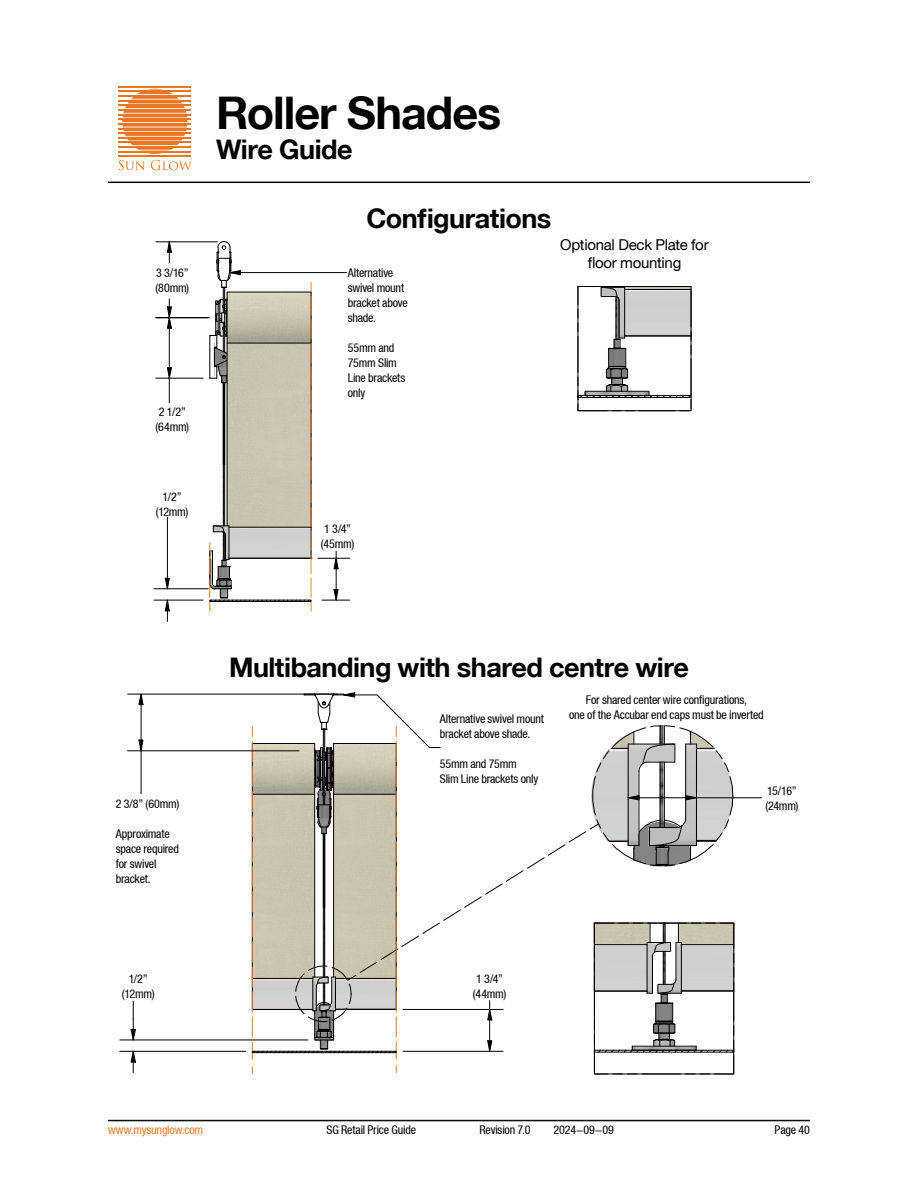
<style>
.page{position:relative;width:918px;height:1188px;background:#fff}
.page>*{position:absolute;margin:0;border:0;box-sizing:border-box;transform-origin:0 0}
.t1{font:700 45px "Helvetica Neue LT";letter-spacing:-.025em;color:#000}
.t2{font:700 27px "Helvetica Neue LT";letter-spacing:-.02em;color:#000}
.t3{font:15px/18px "Helvetica Neue LT";letter-spacing:-.02em;color:#000;text-align:center}
.t4{font:condensed 12px/15px "Helvetica Neue LT";letter-spacing:-.015em;color:#000}
.t5{font:condensed 12px "Helvetica Neue LT";letter-spacing:-.015em;color:#ee7623}
</style>
<div class="page">
<svg style="left:122px;top:89px;width:66px;height:65px"></svg>
<hr style="left:119px;top:86px;width:72px;height:2px;background:#ed7624">
<hr style="left:119px;top:91px;width:72px;height:1px;background:#ed7624">
<hr style="left:119px;top:95px;width:72px;height:2px;background:#ed7624">
<hr style="left:119px;top:100px;width:72px;height:1px;background:#ed7624">
<hr style="left:119px;top:105px;width:72px;height:1px;background:#ed7624">
<hr style="left:119px;top:109px;width:72px;height:2px;background:#ed7624">
<hr style="left:119px;top:114px;width:72px;height:1px;background:#ed7624">
<hr style="left:119px;top:119px;width:72px;height:1px;background:#ed7624">
<hr style="left:119px;top:123px;width:72px;height:2px;background:#ed7624">
<hr style="left:119px;top:128px;width:72px;height:1px;background:#ed7624">
<hr style="left:119px;top:132px;width:72px;height:2px;background:#ed7624">
<hr style="left:119px;top:137px;width:72px;height:1px;background:#ed7624">
<hr style="left:119px;top:142px;width:72px;height:1px;background:#ed7624">
<hr style="left:119px;top:146px;width:72px;height:2px;background:#ed7624">
<hr style="left:119px;top:151px;width:72px;height:1px;background:#ed7624">
<hr style="left:119px;top:156px;width:72px;height:1px;background:#ed7624">
<svg style="left:119px;top:160px;width:26px;height:10px"></svg>
<svg style="left:151px;top:160px;width:41px;height:10px"></svg>
<hr style="left:108px;top:182px;width:702px;height:1px;background:#000">
<hr style="left:108px;top:1120px;width:702px;height:1px;background:#000">
<hr style="left:108px;top:1121px;width:702px;height:1px;background:#000">
<svg style="left:165px;top:568px;width:5px;height:53px"></svg>
<hr style="left:154px;top:600px;width:49px;height:1px;background:#000">
<hr style="left:154px;top:588px;width:54px;height:1px;background:#000">
<hr style="left:167px;top:517px;width:1px;height:51px;background:#000">
<svg style="left:209px;top:241px;width:103px;height:370px"></svg>
<hr style="left:240px;top:272px;width:106px;height:1px;background:#000">
<hr style="left:169px;top:328px;width:1px;height:40px;background:#000">
<hr style="left:156px;top:378px;width:47px;height:1px;background:#000">
<svg style="left:167px;top:367px;width:5px;height:36px"></svg>
<hr style="left:318px;top:558px;width:32px;height:1px;background:#000">
<svg style="left:322px;top:551px;width:28px;height:50px"></svg>
<svg style="left:167px;top:299px;width:5px;height:30px"></svg>
<svg style="left:167px;top:241px;width:5px;height:22px"></svg>
<hr style="left:156px;top:317px;width:53px;height:1px;background:#000">
<hr style="left:156px;top:242px;width:61px;height:1px;background:#000">
<svg style="left:577px;top:286px;width:115px;height:125px"></svg>
<svg style="left:130px;top:1050px;width:6px;height:23px"></svg>
<hr style="left:120px;top:1051px;width:126px;height:1px;background:#000">
<hr style="left:120px;top:1040px;width:188px;height:1px;background:#000">
<svg style="left:130px;top:1001px;width:6px;height:40px"></svg>
<svg style="left:138px;top:693px;width:6px;height:12px"></svg>
<svg style="left:138px;top:739px;width:6px;height:15px"></svg>
<hr style="left:141px;top:705px;width:1px;height:35px;background:#000">
<hr style="left:128px;top:751px;width:171px;height:1px;background:#000">
<hr style="left:128px;top:694px;width:209px;height:1px;background:#000">
<hr style="left:141px;top:751px;width:1px;height:43px;background:#000">
<hr style="left:696px;top:798px;width:66px;height:1px;background:#000">
<svg style="left:252px;top:692px;width:483px;height:383px"></svg>
<h1 class="t1" style="left:216px;top:85px;width:287px">Roller Shades</h1>
<h2 class="t2" style="left:216px;top:133px;width:138px">Wire Guide</h2>
<p class="t4" style="left:156px;top:265px;width:35px">3 3/16” (80mm)</p>
<p class="t4" style="left:156px;top:404px;width:35px">2 1/2” (64mm)</p>
<p class="t4" style="left:156px;top:490px;width:34px;text-align:center">1/2” (12mm)</p>
<h2 class="t2" style="left:367px;top:201px;width:186px">Configurations</h2>
<p class="t4" style="left:348px;top:265px;width:61px">Alternative swivel mount bracket above shade.</p>
<p class="t4" style="left:348px;top:340px;width:59px">55mm and<br>75mm Slim<br>Line brackets only</p>
<p class="t3" style="left:560px;top:236px;width:150px">Optional Deck Plate for floor mounting</p>
<p class="t4" style="left:321px;top:521px;width:35px">1 3/4” (45mm)</p>
<p class="t4" style="left:116px;top:796px;width:65px">2 3/8” (60mm)</p>
<p class="t4" style="left:116px;top:826px;width:65px">Approximate space required for swivel bracket.</p>
<h2 class="t2" style="left:229px;top:651px;width:461px">Multibanding with shared centre wire</h2>
<p class="t4" style="left:440px;top:711px;width:106px">Alternative swivel mount bracket above shade.</p>
<p class="t4" style="left:440px;top:756px;width:100px">55mm and 75mm<br>Slim Line brackets only</p>
<p class="t4" style="left:569px;top:692px;width:196px;text-align:center">For shared center wire configurations,<br>one of the Accubar end caps must be inverted</p>
<p class="t4" style="left:765px;top:784px;width:35px">15/16” (24mm)</p>
<p class="t4" style="left:122px;top:972px;width:34px;text-align:center">1/2” (12mm)</p>
<p class="t4" style="left:473px;top:972px;width:35px">1 3/4” (44mm)</p>
<p class="t5" style="left:108px;top:1123px;width:97px">www.mysunglow.com</p>
<p class="t4" style="left:326px;top:1122px;width:91px">SG Retail Price Guide</p>
<p class="t4" style="left:480px;top:1122px;width:53px">Revision 7.0</p>
<p class="t4" style="left:554px;top:1122px;width:62px">2024-09-09</p>
<p class="t4" style="left:775px;top:1122px;width:37px">Page 40</p>
</div>
